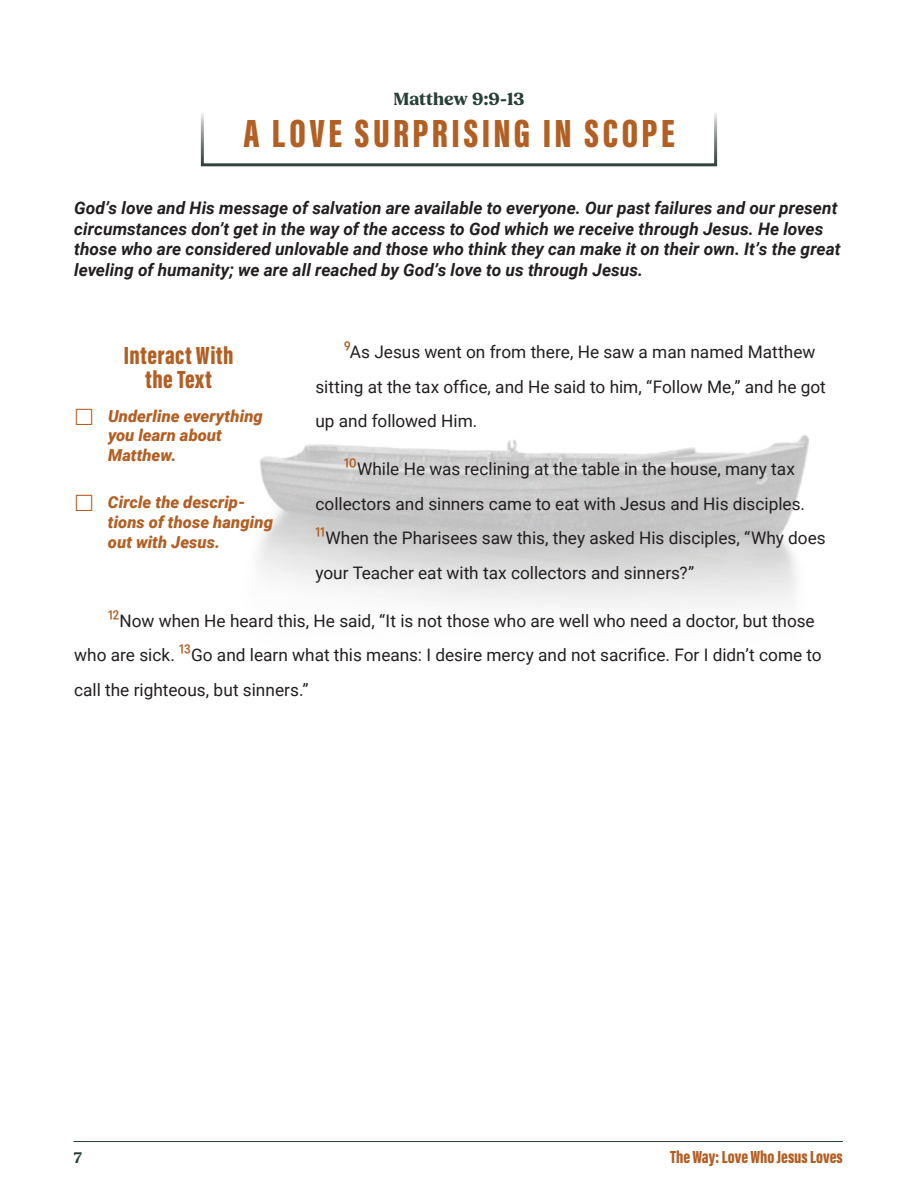
<style>
.page{position:relative;width:918px;height:1188px;background:#fff}
.page>*{position:absolute;margin:0;border:0;box-sizing:border-box;transform-origin:0 0}
.t1{font:900 40.5px "Acumin Pro Extra Cond";letter-spacing:.085em;color:#b25f23}
.t2{font:900 25.5px "Acumin Pro Extra Cond";letter-spacing:.02em;color:#b25f23}
.page{font:900 18px "Acumin Pro Extra Cond";color:#b25f23}
.t3{font:700 18px "Fields";color:#284038}
.body_copy_verses{font:17.25px/34.5px "Roboto";color:#231f20}
.body_copy_verses-2{font:italic 700 17.25px/20.7px "Roboto";letter-spacing:.005em;color:#231f20}
.instructions{font:italic 900 16.5px/19.8px "Roboto";letter-spacing:.005em;color:#b25f23}
.page-2{font:600 15.75px "Fields";color:#284038}
</style>
<div class="page">
<hr style="left:73px;top:1141px;width:770px;height:1px;background:#284038">
<img style="left:259px;top:435px;width:550px;height:172px">
<div style="left:201px;top:88px;width:516px;height:78px;border:3px solid #fff"></div>
<p class="t3" style="left:394px;top:88px;width:132px">Matthew 9:9-13</p>
<p class="t1" style="left:243px;top:108px;width:433px">A LOVE SURPRISING IN SCOPE</p>
<p class="body_copy_verses-2" style="left:74px;top:197px;width:768px">God’s love and His message of salvation are available to everyone. Our past failures and our present circumstances don’t get in the way of the access to God which we receive through Jesus. He loves those who are considered unlovable and those who think they can make it on their own. It’s the great leveling of humanity; we are all reached by God’s love to us through Jesus.</p>
<p class="body_copy_verses" style="left:315px;top:334px;width:512px;text-indent:29px"><sup>9</sup>As Jesus went on from there, He saw a man named Matthew sitting at the tax office, and He said to him, “Follow Me,” and he got up and followed Him.</p>
<p class="body_copy_verses" style="left:315px;top:451px;width:512px;text-indent:29px"><sup>10</sup>While He was reclining at the table in the house, many tax collectors and sinners came to eat with Jesus and His disciples.<br><sup>11</sup>When the Pharisees saw this, they asked His disciples, “Why does your Teacher eat with tax collectors and sinners?”</p>
<p class="body_copy_verses" style="left:74px;top:603px;width:749px;text-indent:34px"><sup>12</sup>Now when He heard this, He said, “It is not those who are well who need a doctor, but those who are sick. <sup>13</sup>Go and learn what this means: I desire mercy and not sacrifice. For I didn’t come to call the righteous, but sinners.”</p>
<p class="t2" style="left:124px;top:340px;width:111px">Interact With</p>
<p class="t2" style="left:146px;top:364px;width:68px">the Text</p>
<p class="instructions" style="left:108px;top:405px;width:156px">Underline everything you learn about<br>Matthew.</p>
<p class="instructions" style="left:108px;top:492px;width:167px">Circle the descrip&shy;tions of those hanging out with Jesus.</p>
<p class="page-2" style="left:73px;top:1148px;width:10px">7</p>
<p class="page" style="left:670px;top:1146px;width:174px">The Way: Love Who Jesus Loves</p>
</div>
